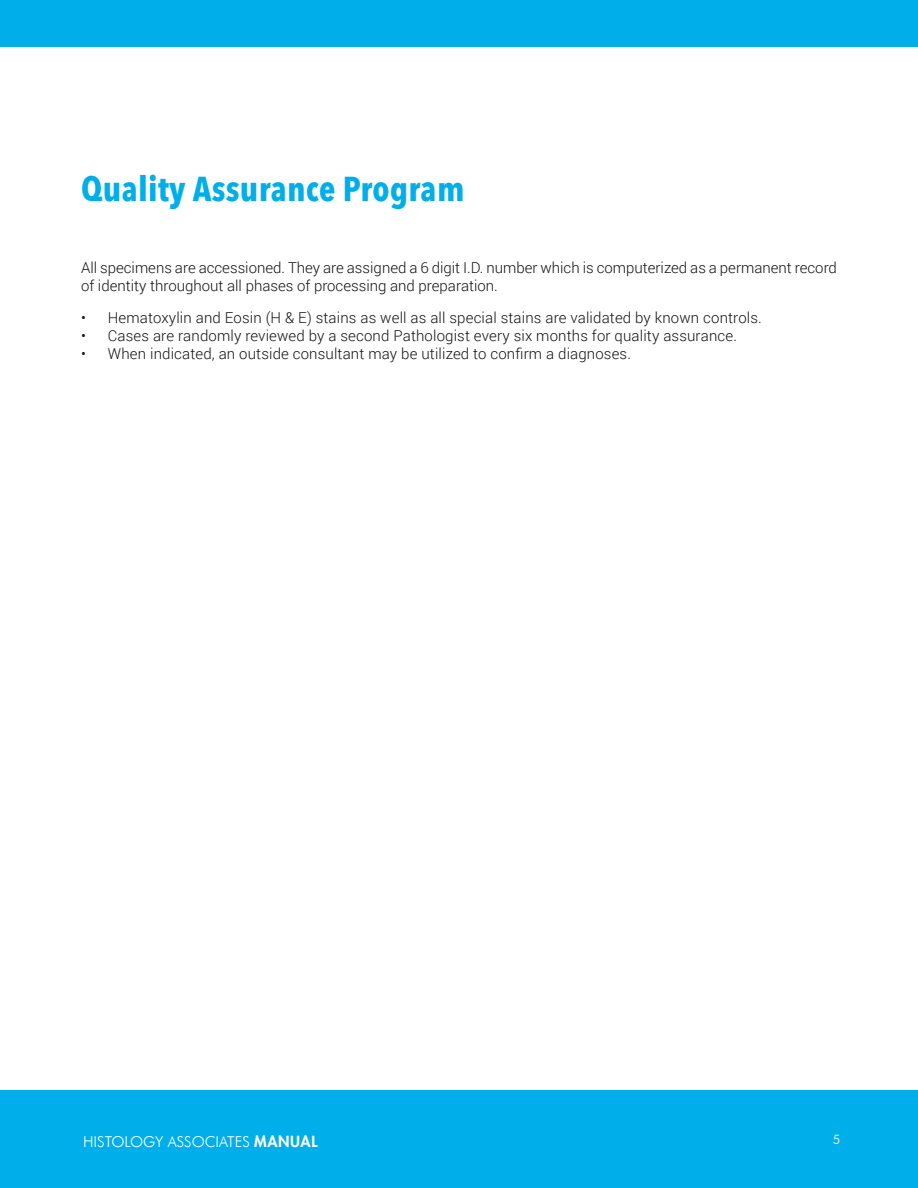
<style>
.page{position:relative;width:918px;height:1188px;background:#fff}
.page>*{position:absolute;margin:0;border:0;box-sizing:border-box;transform-origin:0 0}
.t1{font:700 34.5px "Avenir Next Condensed";letter-spacing:.01em;color:#00afe9}
.Pa2{font:300 15px/18px "Roboto";letter-spacing:.01em;color:#141214}
.t2{font:300 15px "Futura BT";color:#fff}
.t3{font:300 13.05px "Futura BT";color:#fff}
.s1{font-family:"Futura LT";font-weight:800}
</style>
<div class="page">
<div style="left:0;top:1090px;width:918px;height:98px;background:#00afe9"></div>
<div style="left:0;top:0;width:918px;height:47px;background:#00afe9"></div>
<p class="t1" style="left:81px;top:168px;width:385px">Quality Assurance Program</p>
<p class="Pa2" style="left:81px;top:258px;width:758px">All specimens are accessioned. They are assigned a 6 digit I.D. number which is computerized as a permanent record of identity throughout all phases of processing and preparation.</p>
<p class="Pa2" style="left:81px;top:308px;width:682px">• Hematoxylin and Eosin (H &amp; E) stains as well as all special stains are validated by known controls.</p>
<p class="Pa2" style="left:81px;top:326px;width:658px">• Cases are randomly reviewed by a second Pathologist every six months for quality assurance.</p>
<p class="Pa2" style="left:81px;top:344px;width:552px">• When indicated, an outside consultant may be utilized to confirm a diagnoses.</p>
<p class="t2" style="left:83px;top:1133px;width:236px">HISTOLOGY ASSOCIATES <span class="s1">MANUAL</span></p>
<p class="t3" style="left:833px;top:1132px;width:9px">5</p>
</div>
